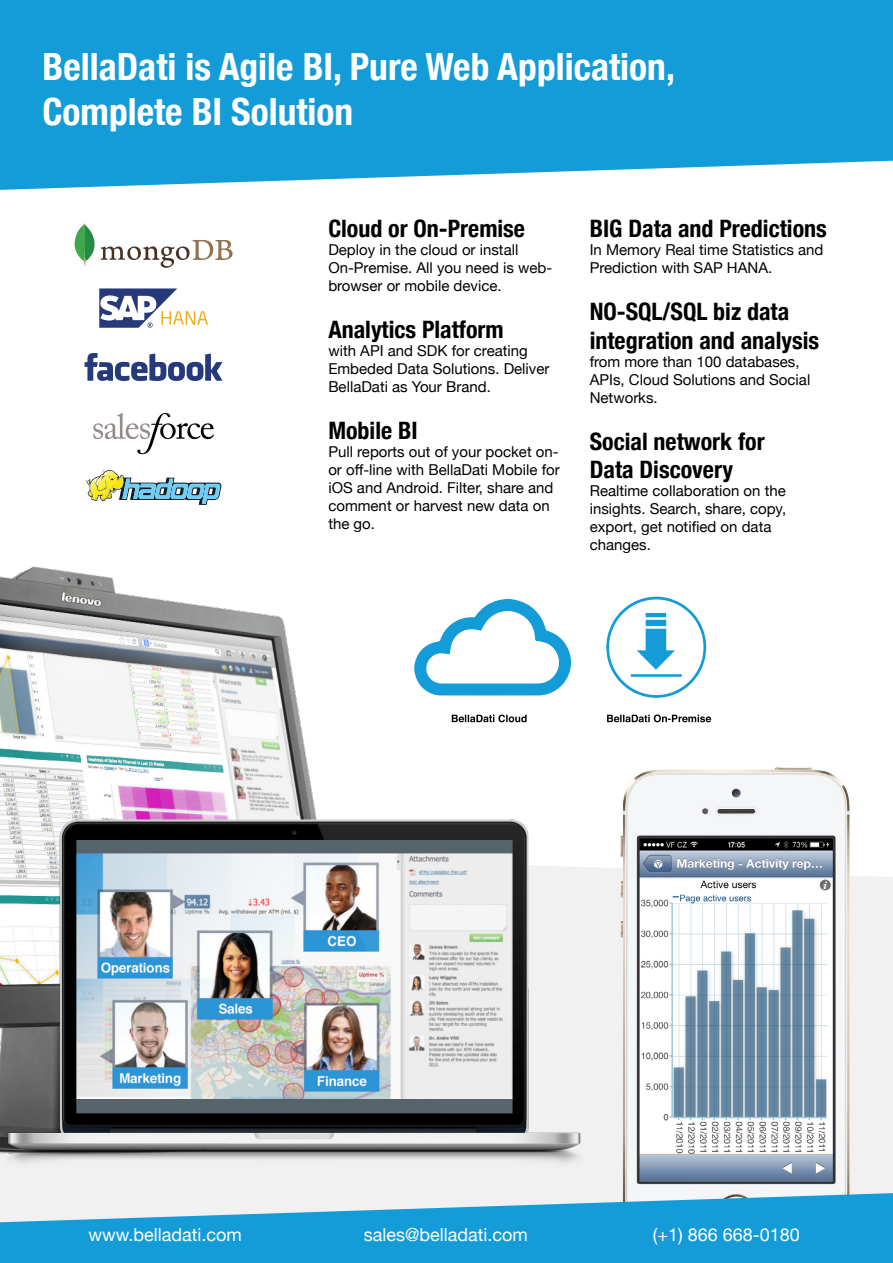
<style>
.page{position:relative;width:893px;height:1263px;background:#fff}
.page>*{position:absolute;margin:0;border:0;box-sizing:border-box;transform-origin:0 0}
.t1{font:700 condensed 37.5px/45px "Helvetica Neue";color:#fff}
.t2{font:700 condensed 24px/28.8px "Helvetica Neue";color:#000}
.t3{font:18px "Helvetica Neue";color:#fff}
.t4{font:15px/18px "Helvetica Neue";color:#000}
</style>
<div class="page">
<div style="left:0;top:1170px;width:453px;height:23px;background:#f1f1f2"></div>
<img style="left:453px;top:767px;width:440px;height:426px">
<svg style="left:0;top:0;width:893px;height:190px;background:#25a3db"></svg>
<svg style="left:0;top:1193px;width:893px;height:70px;fill:#139cd8"></svg>
<img style="left:0;top:566px;width:372px;height:608px">
<img style="left:4px;top:819px;width:580px;height:351px">
<svg style="left:101px;top:240px;width:132px;height:28px"></svg>
<svg style="left:75px;top:223px;width:20px;height:43px"></svg>
<svg style="left:86px;top:470px;width:135px;height:35px"></svg>
<svg style="left:93px;top:413px;width:121px;height:41px"></svg>
<svg style="left:85px;top:353px;width:138px;height:28px"></svg>
<svg style="left:99px;top:288px;width:109px;height:40px"></svg>
<svg style="left:414px;top:599px;width:157px;height:96px"></svg>
<svg style="left:452px;top:714px;width:75px;height:8px"></svg>
<svg style="left:606px;top:597px;width:100px;height:101px"></svg>
<svg style="left:607px;top:714px;width:104px;height:8px"></svg>
<h1 class="t1" style="left:43px;top:42px;width:634px">BellaDati is Agile BI, Pure Web Application,<br>Complete BI Solution</h1>
<h2 class="t2" style="left:328px;top:213px;width:198px">Cloud or On-Premise</h2>
<p class="t4" style="left:328px;top:242px;width:225px">Deploy in the cloud or install<br>On-Premise. All you need is web&shy;browser or mobile device.</p>
<h2 class="t2" style="left:328px;top:313px;width:177px">Analytics Platform</h2>
<p class="t4" style="left:328px;top:343px;width:223px">with API and SDK for creating<br>Embeded Data Solutions. Deliver<br>BellaDati as Your Brand.</p>
<h2 class="t2" style="left:328px;top:414px;width:91px">Mobile BI</h2>
<p class="t4" style="left:328px;top:443px;width:233px">Pull reports out of your pocket on&shy;or off-line with BellaDati Mobile for iOS and Android. Filter, share and comment or harvest new data on the go.</p>
<h2 class="t2" style="left:590px;top:213px;width:239px">BIG Data and Predictions</h2>
<p class="t4" style="left:590px;top:242px;width:235px">In Memory Real time Statistics and<br>Prediction with SAP HANA.</p>
<h2 class="t2" style="left:590px;top:295px;width:231px">NO-SQL/SQL biz data integration and analysis</h2>
<p class="t4" style="left:590px;top:353px;width:222px">from more than 100 databases,<br>APIs, Cloud Solutions and Social<br>Networks.</p>
<h2 class="t2" style="left:590px;top:425px;width:176px">Social network for<br>Data Discovery</h2>
<p class="t4" style="left:590px;top:483px;width:198px">Realtime collaboration on the insights. Search, share, copy, export, get notified on data changes.</p>
<p class="t3" style="left:89px;top:1222px;width:155px">www.belladati.com</p>
<p class="t3" style="left:364px;top:1222px;width:166px">sales@belladati.com</p>
<p class="t3" style="left:653px;top:1222px;width:149px">(+1) 866 668-0180</p>
</div>
